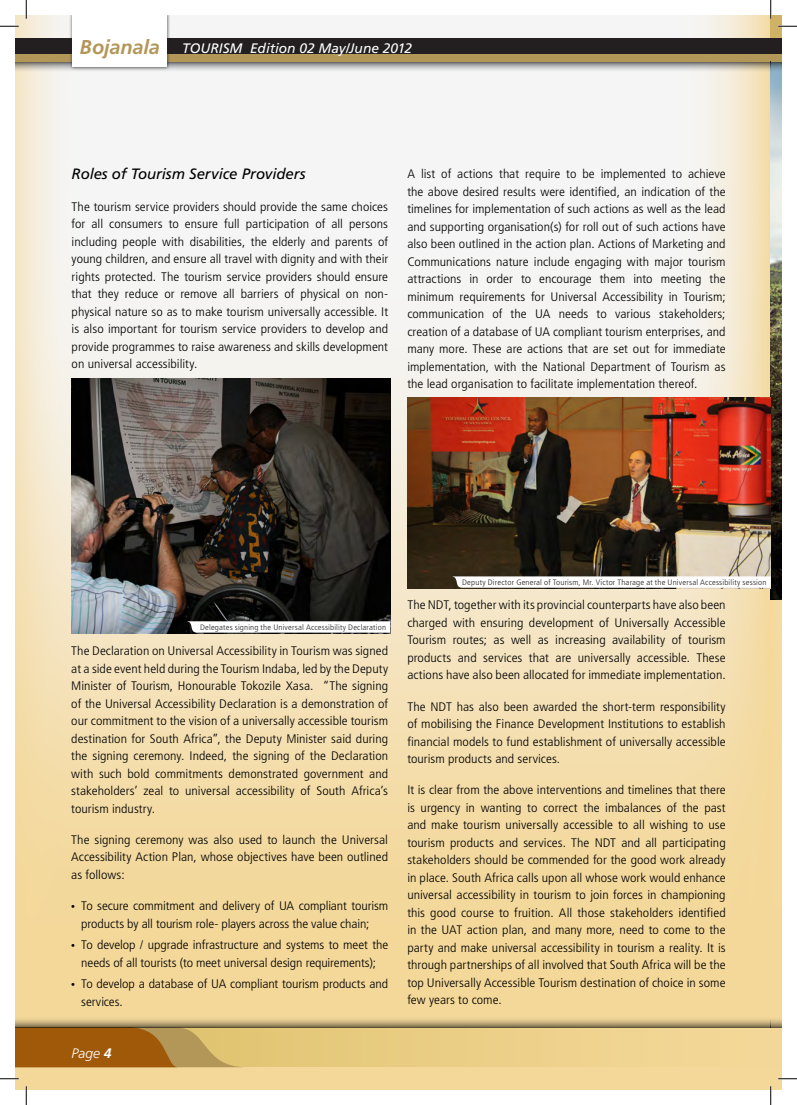
<style>
.page{position:relative;width:797px;height:1105px;background:#fff}
.page>*{position:absolute;margin:0;border:0;box-sizing:border-box;transform-origin:0 0}
.t1{font:italic 15px "Frutiger LT Std";letter-spacing:-.005em;color:#000}
.t2{font:italic 13.75px "Frutiger LT Std";letter-spacing:-.005em;color:#fff}
.t3{font:italic 300 13.75px "Frutiger LT Std";color:#fff}
.t4{font:300 condensed 12.38px/17.5px "Frutiger LT Std";color:#000;text-align:justify;scale:1.11 1}
.t5{font:300 condensed 7.88px "Frutiger LT Std";letter-spacing:.02em;color:#262324;scale:1.11 1}
.s1{font-weight:700;font-size:20px;color:#b39758}
.s2{font-family:"Myriad Pro";font-weight:400;font-stretch:normal;font-size:13.75px}
.s3{font-weight:700}
</style>
<div class="page">
<img style="left:16px;top:16px;width:765px;height:1073px">
<div style="left:770px;top:16px;width:11px;height:584px;background:#d0b267"></div>
<img style="left:770px;top:73px;width:11px;height:527px">
<img style="left:407px;top:397px;width:363px;height:192px">
<img style="left:71px;top:379px;width:319px;height:255px">
<svg style="left:186px;top:621px;width:204px;height:12px"></svg>
<svg style="left:451px;top:576px;width:319px;height:12px"></svg>
<svg style="left:16px;top:61px;width:754px;height:12px"></svg>
<div style="left:16px;top:39px;width:754px;height:18px;background:#231f20"></div>
<div style="left:16px;top:54px;width:754px;height:7px;background:#b39758"></div>
<div style="left:69px;top:16px;width:101px;height:55px;background:#231f20;opacity:.75"></div>
<div style="left:73px;top:16px;width:94px;height:51px;background:#fff"></div>
<div style="left:770px;top:39px;width:11px;height:18px;background:#231f20"></div>
<svg style="left:770px;top:61px;width:11px;height:12px"></svg>
<div style="left:770px;top:54px;width:11px;height:7px;background:#b39758"></div>
<svg style="left:247px;top:1027px;width:523px;height:40px;background:#e8cc86"></svg>
<svg style="left:16px;top:1027px;width:231px;height:40px;background:#ac7629"></svg>
<div style="left:770px;top:1027px;width:11px;height:40px;background:#f3d798"></div>
<svg style="left:770px;top:1016px;width:11px;height:11px"></svg>
<svg style="left:16px;top:1016px;width:754px;height:11px;background:#cab380"></svg>
<svg style="left:0;top:25px;width:19px;height:2px"></svg>
<svg style="left:778px;top:25px;width:19px;height:2px"></svg>
<svg style="left:0;top:1078px;width:19px;height:1px"></svg>
<svg style="left:778px;top:1078px;width:19px;height:1px"></svg>
<svg style="left:25px;top:0;width:2px;height:19px"></svg>
<svg style="left:25px;top:1086px;width:2px;height:19px"></svg>
<svg style="left:770px;top:0;width:1px;height:19px"></svg>
<svg style="left:770px;top:1086px;width:1px;height:19px"></svg>
<p class="t2" style="left:80px;top:40px;width:334px"><span class="s1">Bojanala</span> TOURISM Edition 02 May/June 2012</p>
<p class="t1" style="left:72px;top:165px;width:235px">Roles of Tourism Service Providers</p>
<p class="t4" style="left:72px;top:198px;width:287px">The tourism service providers should provide the same choices for all consumers to ensure full participation of all persons including people with disabilities, the elderly and parents of young children, and ensure all travel with dignity and with their rights protected. The tourism service providers should ensure that they reduce or remove all barriers of physical on non&shy;physical nature so as to make tourism universally accessible. It is also important for tourism service providers to develop and provide programmes to raise awareness and skills development on universal accessibility.</p>
<p class="t4" style="left:407px;top:165px;width:288px">A list of actions that require to be implemented to achieve the above desired results were identified, an indication of the timelines for implementation of such actions as well as the lead and supporting organisation(s) for roll out of such actions have also been outlined in the action plan. Actions of Marketing and Communications nature include engaging with major tourism attractions in order to encourage them into meeting the minimum requirements for Universal Accessibility in Tourism; communication of the UA needs to various stakeholders; creation of a database of UA compliant tourism enterprises, and many more. These are actions that are set out for immediate implementation, with the National Department of Tourism as the lead organisation to facilitate implementation thereof.</p>
<p class="t5" style="left:200px;top:623px;width:169px">Delegates signing the Universal Accessibility Declaration</p>
<p class="t4" style="left:71px;top:642px;width:287px">The Declaration on Universal Accessibility in Tourism was signed at a side event held during the Tourism Indaba, led by the Deputy Minister of Tourism, Honourable Tokozile Xasa. “The signing of the Universal Accessibility Declaration is a demonstration of our commitment to the vision of a universally accessible tourism destination for South Africa”, the Deputy Minister said during the signing ceremony. Indeed, the signing of the Declaration with such bold commitments demonstrated government and stakeholders’ zeal to universal accessibility of South Africa’s tourism industry.</p>
<p class="t4" style="left:71px;top:831px;width:287px">The signing ceremony was also used to launch the Universal Accessibility Action Plan, whose objectives have been outlined as follows:</p>
<p class="t4" style="left:81px;top:897px;width:278px;text-indent:-10px"><span class="s2">•</span> To secure commitment and delivery of UA compliant tourism products by all tourism role- players across the value chain;</p>
<p class="t4" style="left:71px;top:936px;width:287px;text-align:center"><span class="s2">•</span> To develop / upgrade infrastructure and systems to meet the needs of all tourists (to meet universal design requirements);</p>
<p class="t4" style="left:81px;top:975px;width:278px;text-indent:-10px"><span class="s2">•</span> To develop a database of UA compliant tourism products and services.</p>
<p class="t3" style="left:72px;top:1045px;width:41px">Page <span class="s3">4</span></p>
<p class="t5" style="left:462px;top:578px;width:275px">Deputy Director General of Tourism, Mr. Victor Tharage at the Universal Accessibility session</p>
<p class="t4" style="left:407px;top:597px;width:288px">The NDT, together with its provincial counterparts have also been charged with ensuring development of Universally Accessible Tourism routes; as well as increasing availability of tourism products and services that are universally accessible. These actions have also been allocated for immediate implementation.</p>
<p class="t4" style="left:407px;top:698px;width:288px">The NDT has also been awarded the short-term responsibility of mobilising the Finance Development Institutions to establish financial models to fund establishment of universally accessible tourism products and services.</p>
<p class="t4" style="left:407px;top:782px;width:288px">It is clear from the above interventions and timelines that there is urgency in wanting to correct the imbalances of the past and make tourism universally accessible to all wishing to use tourism products and services. The NDT and all participating stakeholders should be commended for the good work already in place. South Africa calls upon all whose work would enhance universal accessibility in tourism to join forces in championing this good course to fruition. All those stakeholders identified in the UAT action plan, and many more, need to come to the party and make universal accessibility in tourism a reality. It is through partnerships of all involved that South Africa will be the top Universally Accessible Tourism destination of choice in some few years to come.</p>
</div>
